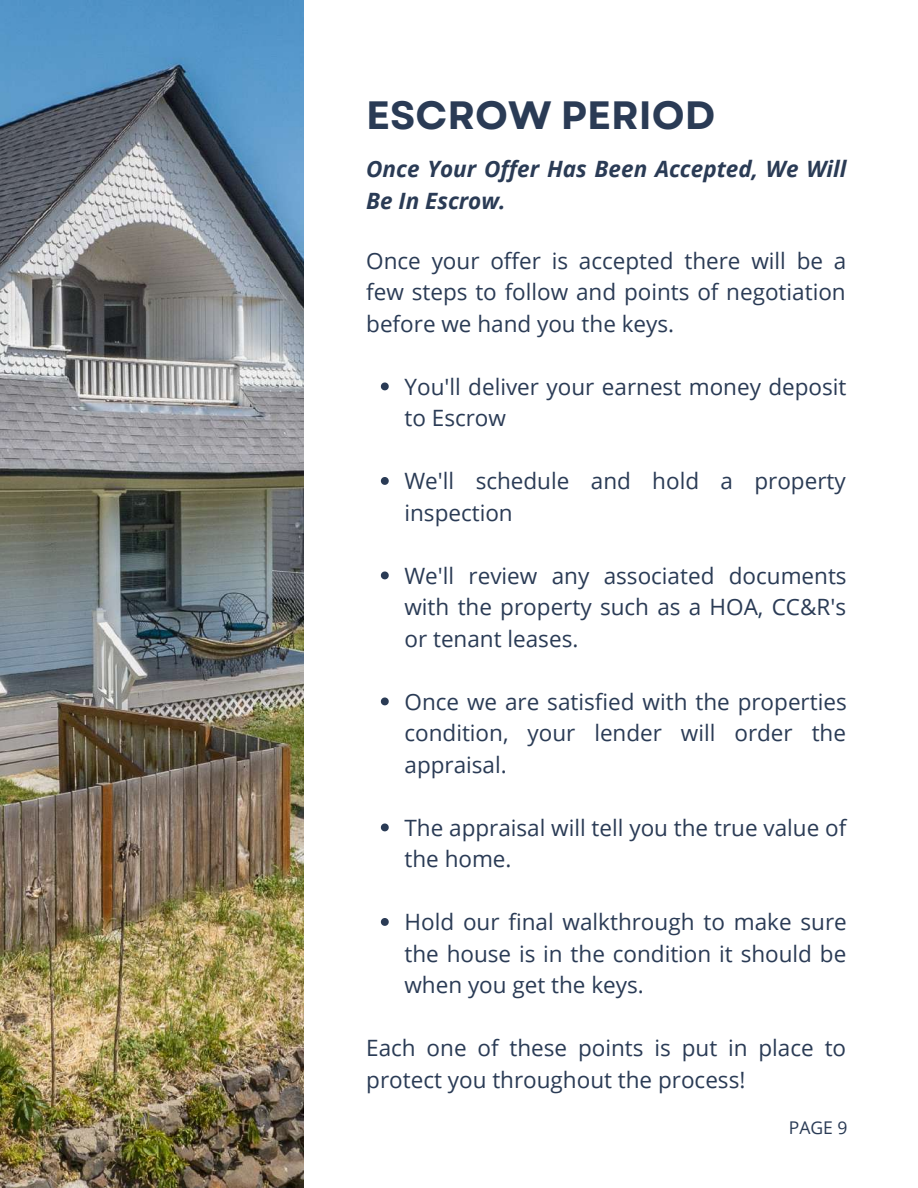
<style>
.page{position:relative;width:918px;height:1188px;background:#fff}
.page>*{position:absolute;margin:0;border:0;box-sizing:border-box;transform-origin:0 0}
.t1{font:700 39.45px "Garet";color:#2a3b55}
.t2{font:22.5px/31.5px "Open Sans";color:#2a3b55}
.t3{font:italic 700 22.5px/31.5px "Open Sans";color:#2a3b55}
.t4{font:17.55px "Open Sans";color:#2a3b55}
</style>
<div class="page">
<svg style="left:381px;top:382px;width:8px;height:8px"></svg>
<svg style="left:381px;top:477px;width:8px;height:8px"></svg>
<svg style="left:381px;top:572px;width:8px;height:7px"></svg>
<svg style="left:381px;top:698px;width:8px;height:7px"></svg>
<svg style="left:381px;top:824px;width:8px;height:7px"></svg>
<svg style="left:381px;top:918px;width:8px;height:8px"></svg>
<img style="left:0;top:0;width:304px;height:1188px">
<h1 class="t1" style="left:366px;top:87px;width:350px">ESCROW PERIOD</h1>
<p class="t3" style="left:366px;top:153px;width:482px">Once Your Offer Has Been Accepted, We Will<br>Be In Escrow.</p>
<p class="t2" style="left:366px;top:244px;width:482px;text-align:justify">Once your offer is accepted there will be a few steps to follow and points of negotiation before we hand you the keys.</p>
<p class="t2" style="left:404px;top:370px;width:444px">You'll deliver your earnest money deposit to Escrow</p>
<p class="t2" style="left:404px;top:465px;width:443px">We'll schedule and hold a property inspection</p>
<p class="t2" style="left:404px;top:559px;width:444px;text-align:justify">We'll review any associated documents with the property such as a HOA, CC&amp;R's or tenant leases.</p>
<p class="t2" style="left:404px;top:685px;width:444px;text-align:justify">Once we are satisfied with the properties condition, your lender will order the appraisal.</p>
<p class="t2" style="left:404px;top:811px;width:443px">The appraisal will tell you the true value of the home.</p>
<p class="t2" style="left:404px;top:906px;width:444px;text-align:justify">Hold our final walkthrough to make sure the house is in the condition it should be when you get the keys.</p>
<p class="t2" style="left:366px;top:1032px;width:482px">Each one of these points is put in place to protect you throughout the process!</p>
<p class="t4" style="left:789px;top:1115px;width:60px">PAGE 9</p>
</div>
